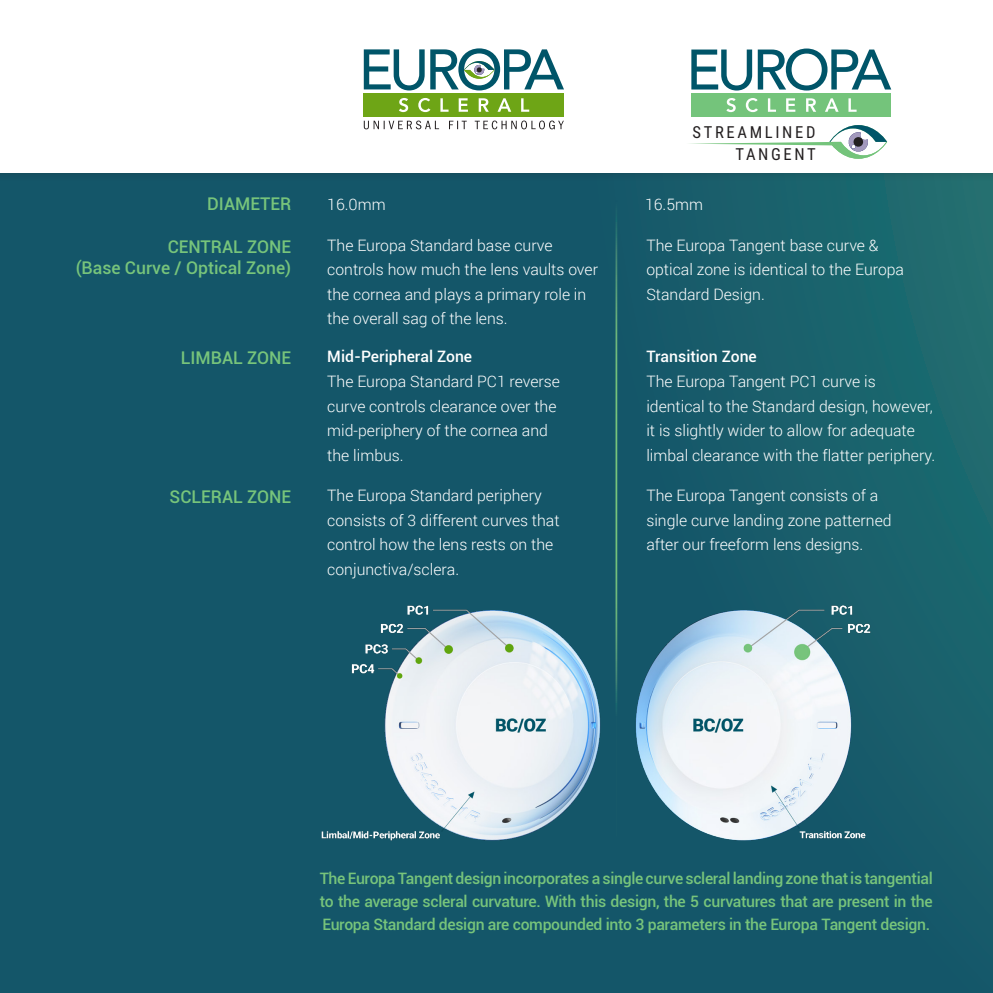
<style>
.page{position:relative;width:993px;height:993px;background:#fff}
.page>*{position:absolute;margin:0;border:0;box-sizing:border-box;transform-origin:0 0}
.t1{font:500 17.5px "Roboto";color:#77c47b}
.t2{font:16.62px/22.1px "Roboto Condensed";letter-spacing:.16em;color:#231f20;text-align:right}
.Body_Text{font:300 15.75px/24.5px "Roboto";color:#fff}
.Body_Text-2{font:500 15.75px/22.8px "Roboto";letter-spacing:-.02em;color:#77c47b;text-align:justify}
.Body_Text-3{font:500 15.75px "Roboto";color:#fff}
</style>
<div class="page">
<div style="left:0;top:1px;width:992px;height:991px;background:linear-gradient(to right,#125268,#19606c)"></div>
<div style="left:0;top:0;width:992px;height:182px;background:#231f20;opacity:.25"></div>
<div style="left:0;top:0;width:992px;height:173px;background:#fff"></div>
<hr style="left:615px;top:200px;width:2px;height:636px;background:#fff">
<img style="left:309px;top:581px;width:617px;height:266px">
<div style="left:691px;top:93px;width:199px;height:23px;background:#74c47b"></div>
<svg style="left:691px;top:48px;width:200px;height:42px"></svg>
<svg style="left:726px;top:98px;width:130px;height:14px"></svg>
<svg style="left:690px;top:125px;width:196px;height:34px"></svg>
<div style="left:363px;top:93px;width:201px;height:23px;background:#6ea516"></div>
<svg style="left:399px;top:98px;width:130px;height:14px"></svg>
<svg style="left:363px;top:120px;width:200px;height:9px"></svg>
<svg style="left:363px;top:48px;width:201px;height:42px"></svg>
<p class="t1" style="left:207px;top:192px;width:86px">DIAMETER</p>
<p class="t1" style="left:168px;top:234px;width:125px">CENTRAL ZONE</p>
<p class="t1" style="left:76px;top:255px;width:217px">(Base Curve / Optical Zone)</p>
<p class="t1" style="left:181px;top:345px;width:112px">LIMBAL ZONE</p>
<p class="t1" style="left:169px;top:484px;width:123px">SCLERAL ZONE</p>
<p class="t2" style="left:692px;top:121px;width:125px">STREAMLINED<br>TANGENT</p>
<p class="Body_Text" style="left:327px;top:192px;width:60px">16.0mm</p>
<p class="Body_Text" style="left:327px;top:232px;width:272px">The Europa Standard base curve controls how much the lens vaults over the cornea and plays a primary role in the overall sag of the lens.</p>
<p class="Body_Text-3" style="left:327px;top:345px;width:146px">Mid-Peripheral Zone</p>
<p class="Body_Text" style="left:327px;top:368px;width:234px">The Europa Standard PC1 reverse curve controls clearance over the mid-periphery of the cornea and the limbus.</p>
<p class="Body_Text" style="left:327px;top:482px;width:234px">The Europa Standard periphery consists of 3 different curves that control how the lens rests on the conjunctiva/sclera.</p>
<p class="Body_Text" style="left:646px;top:482px;width:247px">The Europa Tangent consists of a single curve landing zone patterned after our freeform lens designs.</p>
<p class="Body_Text" style="left:645px;top:192px;width:59px">16.5mm</p>
<p class="Body_Text" style="left:646px;top:232px;width:259px">The Europa Tangent base curve &amp; optical zone is identical to the Europa<br>Standard Design.</p>
<p class="Body_Text-3" style="left:646px;top:345px;width:112px">Transition Zone</p>
<p class="Body_Text" style="left:646px;top:368px;width:290px">The Europa Tangent PC1 curve is identical to the Standard design, however, it is slightly wider to allow for adequate limbal clearance with the flatter periphery.</p>
<p class="Body_Text-2" style="left:319px;top:866px;width:614px">The Europa Tangent design incorporates a single curve scleral landing zone that is tangential to the average scleral curvature. With this design, the 5 curvatures that are present in the Europa Standard design are compounded into 3 parameters in the Europa Tangent design.</p>
</div>
